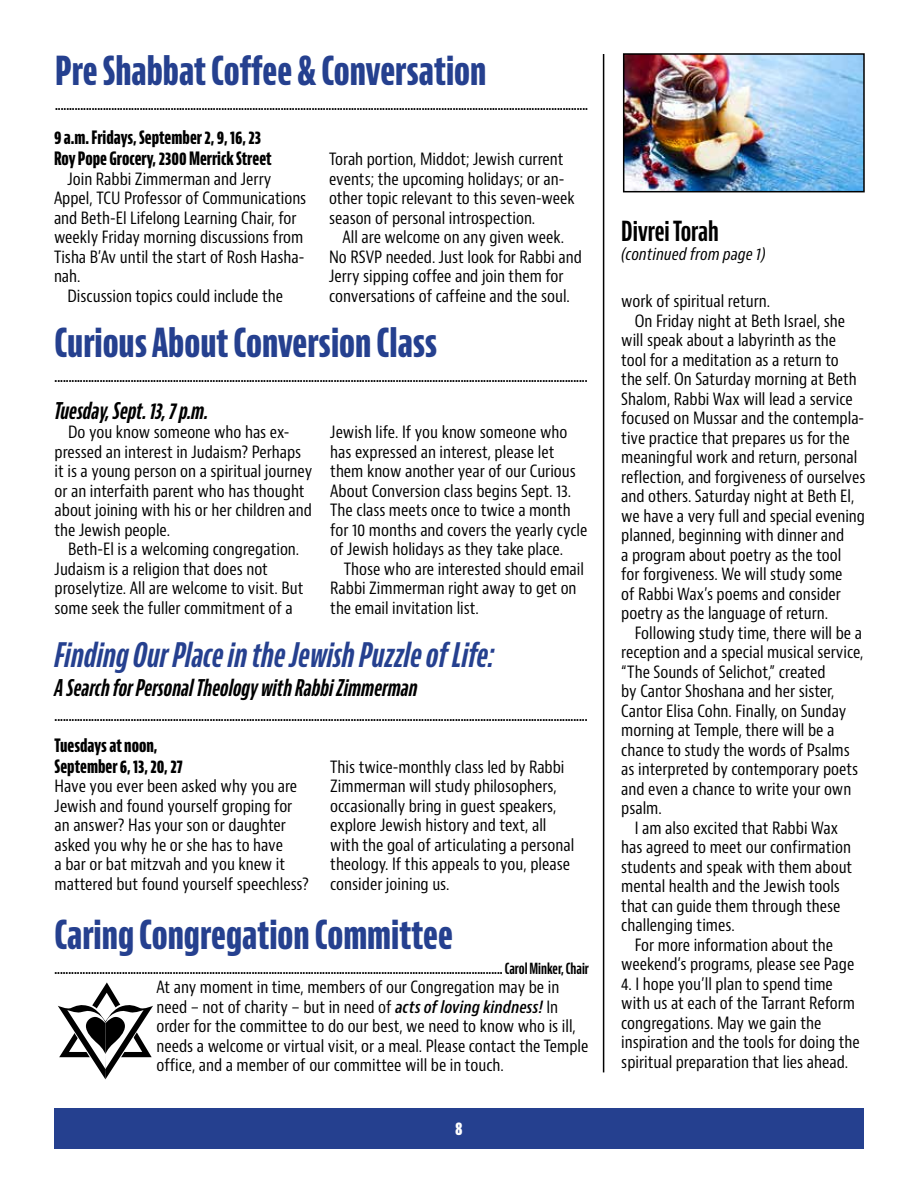
<style>
.page{position:relative;width:918px;height:1188px;background:#fff}
.page>*{position:absolute;margin:0;border:0;box-sizing:border-box;transform-origin:0 0}
.t1{font:700 extra-condensed 39px "Bernino Sans";color:#25408f}
.t2{font:italic 700 extra-condensed 33px "Bernino Sans";color:#25408f}
.t3{font:700 extra-condensed 27px "Bernino Sans";color:#000}
.t4{font:italic 700 extra-condensed 22.5px "Bernino Sans";color:#000}
.t5{font:700 extra-condensed 18px/21px "Bernino Sans";color:#000}
.t6{font:700 extra-condensed 18px "Bernino Sans";color:#fff}
.t7{font:condensed 16.5px/19.5px "Bernino Sans";color:#000}
.t8{font:italic condensed 16.5px "Bernino Sans";color:#000}
.t9{font:700 extra-condensed 15px "Bernino Sans";color:#000}
.s1{font-weight:600;font-style:italic}
</style>
<div class="page">
<div style="left:54px;top:1108px;width:810px;height:41px;background:#25408f"></div>
<hr style="left:603px;top:54px;width:1px;height:1018px;background:#000">
<svg style="left:58px;top:982px;width:95px;height:98px"></svg>
<img style="left:626px;top:56px;width:236px;height:133px">
<div style="left:623px;top:53px;width:242px;height:139px;border:2px solid #000"></div>
<h1 class="t1" style="left:55px;top:49px;width:433px">Pre Shabbat Coffee &amp; Conversation</h1>
<p class="t9" style="left:55px;top:96px;width:534px">.............................................................................................................................................................................................</p>
<p class="t5" style="left:54px;top:128px;width:219px">9 a.m. Fridays, September 2, 9, 16, 23<br>Roy Pope Grocery, 2300 Merrick Street</p>
<p class="t7" style="left:54px;top:169px;width:254px;text-indent:13px">Join Rabbi Zimmerman and Jerry<br>Appel, TCU Professor of Communications and Beth-El Lifelong Learning Chair, for weekly Friday morning discussions from<br>Tisha B’Av until the start of Rosh Hasha&shy;nah.</p>
<p class="t7" style="left:68px;top:286px;width:217px">Discussion topics could include the</p>
<p class="t7" style="left:329px;top:150px;width:247px">Torah portion, Middot; Jewish current events; the upcoming holidays; or an&shy;other topic relevant to this seven-week season of personal introspection.</p>
<p class="t7" style="left:329px;top:228px;width:254px;text-indent:13px">All are welcome on any given week.<br>No RSVP needed. Just look for Rabbi and Jerry sipping coffee and join them for conversations of caffeine and the soul.</p>
<h1 class="t1" style="left:55px;top:321px;width:384px">Curious About Conversion Class</h1>
<p class="t9" style="left:55px;top:368px;width:534px">.............................................................................................................................................................................................</p>
<h3 class="t4" style="left:55px;top:398px;width:155px">Tuesday, Sept. 13, 7 p.m.</h3>
<p class="t7" style="left:55px;top:423px;width:259px;text-indent:13px">Do you know someone who has ex&shy;pressed an interest in Judaism? Perhaps it is a young person on a spiritual journey or an interfaith parent who has thought about joining with his or her children and the Jewish people.</p>
<p class="t7" style="left:55px;top:540px;width:250px;text-indent:13px">Beth-El is a welcoming congregation.<br>Judaism is a religion that does not proselytize. All are welcome to visit. But some seek the fuller commitment of a</p>
<p class="t7" style="left:330px;top:423px;width:259px">Jewish life. If you know someone who has expressed an interest, please let them know another year of our Curious About Conversion class begins Sept. 13.<br>The class meets once to twice a month for 10 months and covers the yearly cycle of Jewish holidays as they take place.</p>
<p class="t7" style="left:330px;top:559px;width:255px;text-indent:13px">Those who are interested should email<br>Rabbi Zimmerman right away to get on the email invitation list.</p>
<h2 class="t2" style="left:55px;top:637px;width:441px">Finding Our Place in the Jewish Puzzle of Life:</h2>
<h3 class="t4" style="left:55px;top:676px;width:365px">A Search for Personal Theology with Rabbi Zimmerman</h3>
<p class="t9" style="left:55px;top:707px;width:534px">.............................................................................................................................................................................................</p>
<p class="t7" style="left:330px;top:758px;width:245px">This twice-monthly class led by Rabbi Zimmerman will study philosophers, occasionally bring in guest speakers, explore Jewish history and text, all with the goal of articulating a personal theology. If this appeals to you, please consider joining us.</p>
<p class="t5" style="left:55px;top:735px;width:130px">Tuesdays at noon,<br>September 6, 13, 20, 27</p>
<p class="t7" style="left:55px;top:777px;width:256px">Have you ever been asked why you are Jewish and found yourself groping for an answer? Has your son or daughter asked you why he or she has to have<br>a bar or bat mitzvah and you knew it mattered but found yourself speechless?</p>
<h1 class="t1" style="left:54px;top:912px;width:400px">Caring Congregation Committee</h1>
<p class="t9" style="left:54px;top:959px;width:536px">...............................................................................................................................................................Carol Minker, Chair</p>
<p class="t7" style="left:156px;top:978px;width:434px">At any moment in time, members of our Congregation may be in need – not of charity – but in need of <span class="s1">acts of loving kindness!</span> In order for the committee to do our best, we need to know who is ill, needs a welcome or virtual visit, or a meal. Please contact the Temple office, and a member of our committee will be in touch.</p>
<p class="t6" style="left:455px;top:1118px;width:9px">8</p>
<h3 class="t3" style="left:621px;top:215px;width:99px">Divrei Torah</h3>
<p class="t8" style="left:621px;top:245px;width:146px">(continued from page 1)</p>
<p class="t7" style="left:621px;top:292px;width:150px">work of spiritual return.</p>
<p class="t7" style="left:635px;top:311px;width:212px">On Friday night at Beth Israel, she</p>
<p class="t7" style="left:621px;top:331px;width:216px">will speak about a labyrinth as the</p>
<p class="t7" style="left:621px;top:350px;width:219px">tool for a meditation as a return to</p>
<p class="t7" style="left:621px;top:370px;width:237px">the self. On Saturday morning at Beth</p>
<p class="t7" style="left:621px;top:389px;width:233px">Shalom, Rabbi Wax will lead a service</p>
<p class="t7" style="left:621px;top:409px;width:244px">focused on Mussar and the contempla-</p>
<p class="t7" style="left:621px;top:428px;width:230px">tive practice that prepares us for the</p>
<p class="t7" style="left:621px;top:448px;width:238px">meaningful work and return, personal</p>
<p class="t7" style="left:621px;top:467px;width:246px">reflection, and forgiveness of ourselves</p>
<p class="t7" style="left:621px;top:487px;width:235px">and others. Saturday night at Beth El,</p>
<p class="t7" style="left:621px;top:506px;width:245px">we have a very full and special evening</p>
<p class="t7" style="left:621px;top:526px;width:225px">planned, beginning with dinner and</p>
<p class="t7" style="left:621px;top:545px;width:222px">a program about poetry as the tool</p>
<p class="t7" style="left:621px;top:565px;width:223px">for forgiveness. We will study some</p>
<p class="t7" style="left:621px;top:584px;width:221px">of Rabbi Wax’s poems and consider</p>
<p class="t7" style="left:621px;top:604px;width:208px">poetry as the language of return.</p>
<p class="t7" style="left:635px;top:623px;width:229px">Following study time, there will be a</p>
<p class="t7" style="left:621px;top:643px;width:244px">reception and a special musical service,</p>
<p class="t7" style="left:621px;top:662px;width:206px">“The Sounds of Selichot,” created</p>
<p class="t7" style="left:621px;top:682px;width:215px">by Cantor Shoshana and her sister,</p>
<p class="t7" style="left:621px;top:701px;width:227px">Cantor Elisa Cohn. Finally, on Sunday</p>
<p class="t7" style="left:621px;top:721px;width:215px">morning at Temple, there will be a</p>
<p class="t7" style="left:621px;top:740px;width:230px">chance to study the words of Psalms</p>
<p class="t7" style="left:621px;top:760px;width:238px">as interpreted by contemporary poets</p>
<p class="t7" style="left:621px;top:779px;width:232px">and even a chance to write your own</p>
<p class="t7" style="left:621px;top:799px;width:42px">psalm.</p>
<p class="t7" style="left:635px;top:818px;width:205px">I am also excited that Rabbi Wax</p>
<p class="t7" style="left:621px;top:838px;width:231px">has agreed to meet our confirmation</p>
<p class="t7" style="left:621px;top:857px;width:233px">students and speak with them about</p>
<p class="t7" style="left:621px;top:877px;width:220px">mental health and the Jewish tools</p>
<p class="t7" style="left:621px;top:896px;width:221px">that can guide them through these</p>
<p class="t7" style="left:621px;top:916px;width:115px">challenging times.</p>
<p class="t7" style="left:635px;top:935px;width:200px">For more information about the</p>
<p class="t7" style="left:621px;top:955px;width:235px">weekend’s programs, please see Page</p>
<p class="t7" style="left:621px;top:974px;width:240px">4. I hope you’ll plan to spend time with us at each of the Tarrant Reform congregations. May we gain the inspiration and the tools for doing the spiritual preparation that lies ahead.</p>
</div>
